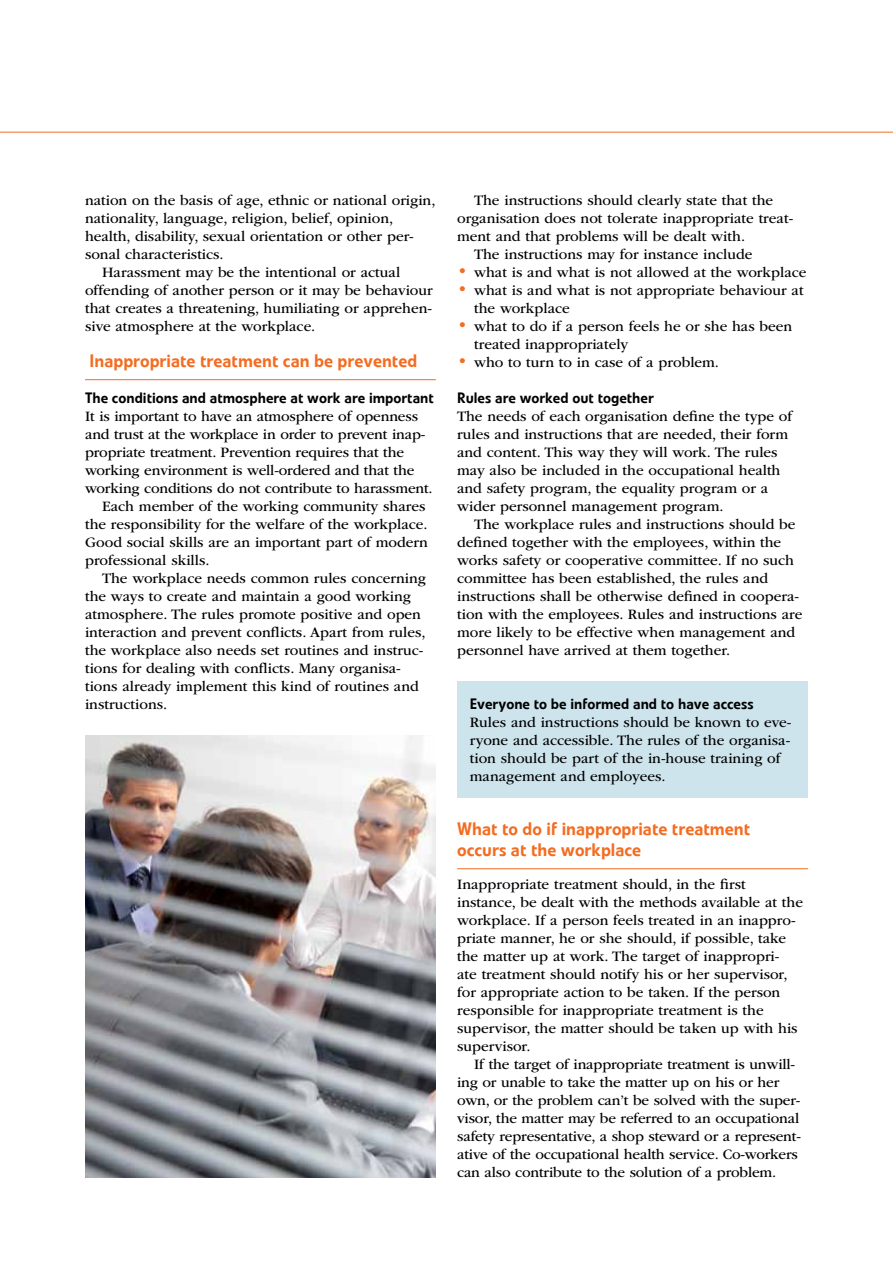
<style>
.page{position:relative;width:893px;height:1263px;background:#fff}
.page>*{position:absolute;margin:0;border:0;box-sizing:border-box;transform-origin:0 0}
.t1{font:500 18px/21px "Veto Com";color:#f36c21}
.t2{font:15px/18px "ITC Garamond Std";color:#000}
.t3{font:500 15px "Veto Com";color:#000}
.s1{font-size:18px;color:#f36c21}
</style>
<div class="page">
<hr style="left:0;top:132px;width:893px;height:1px;background:#f36c21">
<div style="left:457px;top:681px;width:351px;height:117px;background:#cee4ed"></div>
<hr style="left:85px;top:379px;width:351px;height:1px;background:#f36c21">
<hr style="left:457px;top:868px;width:351px;height:1px;background:#f36c21">
<img style="left:85px;top:736px;width:351px;height:442px">
<p class="t2" style="left:85px;top:191px;width:352px">nation on the basis of age, ethnic or national origin,</p>
<p class="t2" style="left:85px;top:209px;width:310px">nationality, language, religion, belief, opinion,</p>
<p class="t2" style="left:85px;top:227px;width:330px">health, disability, sexual orientation or other per-</p>
<p class="t2" style="left:85px;top:245px;width:140px">sonal characteristics.</p>
<p class="t2" style="left:102px;top:263px;width:300px">Harassment may be the intentional or actual</p>
<p class="t2" style="left:85px;top:281px;width:349px">offending of another person or it may be behaviour</p>
<p class="t2" style="left:85px;top:299px;width:348px">that creates a threatening, humiliating or apprehen-</p>
<p class="t2" style="left:85px;top:317px;width:232px">sive atmosphere at the workplace.</p>
<p class="t1" style="left:90px;top:350px;width:329px">Inappropriate treatment can be prevented</p>
<p class="t3" style="left:85px;top:388px;width:350px">The conditions and atmosphere at work are important</p>
<p class="t2" style="left:85px;top:407px;width:335px">It is important to have an atmosphere of openness</p>
<p class="t2" style="left:85px;top:425px;width:342px">and trust at the workplace in order to prevent inap-</p>
<p class="t2" style="left:85px;top:443px;width:320px">propriate treatment. Prevention requires that the</p>
<p class="t2" style="left:85px;top:461px;width:331px">working environment is well-ordered and that the</p>
<p class="t2" style="left:85px;top:479px;width:349px">working conditions do not contribute to harassment.</p>
<p class="t2" style="left:102px;top:497px;width:325px">Each member of the working community shares</p>
<p class="t2" style="left:85px;top:515px;width:344px">the responsibility for the welfare of the workplace.</p>
<p class="t2" style="left:85px;top:533px;width:344px">Good social skills are an important part of modern</p>
<p class="t2" style="left:85px;top:551px;width:126px">professional skills.</p>
<p class="t2" style="left:102px;top:569px;width:326px">The workplace needs common rules concerning</p>
<p class="t2" style="left:85px;top:587px;width:328px">the ways to create and maintain a good working</p>
<p class="t2" style="left:85px;top:605px;width:337px">atmosphere. The rules promote positive and open</p>
<p class="t2" style="left:85px;top:623px;width:342px">interaction and prevent conflicts. Apart from rules,</p>
<p class="t2" style="left:85px;top:641px;width:340px">the workplace also needs set routines and instruc-</p>
<p class="t2" style="left:85px;top:659px;width:317px">tions for dealing with conflicts. Many organisa-</p>
<p class="t2" style="left:85px;top:677px;width:335px">tions already implement this kind of routines and</p>
<p class="t2" style="left:85px;top:695px;width:84px">instructions.</p>
<p class="t2" style="left:474px;top:191px;width:301px">The instructions should clearly state that the</p>
<p class="t2" style="left:457px;top:209px;width:338px">organisation does not tolerate inappropriate treat-</p>
<p class="t2" style="left:457px;top:227px;width:289px">ment and that problems will be dealt with.</p>
<p class="t2" style="left:474px;top:245px;width:280px">The instructions may for instance include</p>
<p class="t2" style="left:457px;top:263px;width:351px"><span class="s1">•</span> what is and what is not allowed at the workplace</p>
<p class="t2" style="left:474px;top:281px;width:331px;text-indent:-17px"><span class="s1">•</span> what is and what is not appropriate behaviour at the workplace</p>
<p class="t2" style="left:474px;top:317px;width:320px;text-indent:-17px"><span class="s1">•</span> what to do if a person feels he or she has been treated inappropriately</p>
<p class="t2" style="left:457px;top:353px;width:263px"><span class="s1">•</span> who to turn to in case of a problem.</p>
<p class="t3" style="left:457px;top:388px;width:198px">Rules are worked out together</p>
<p class="t2" style="left:457px;top:407px;width:337px">The needs of each organisation define the type of rules and instructions that are needed, their form and content. This way they will work. The rules may also be included in the occupational health and safety program, the equality program or a wider personnel management program.</p>
<p class="t2" style="left:457px;top:515px;width:347px;text-indent:17px">The workplace rules and instructions should be defined together with the employees, within the works safety or cooperative committee. If no such committee has been established, the rules and instructions shall be otherwise defined in coopera&shy;tion with the employees. Rules and instructions are more likely to be effective when management and personnel have arrived at them together.</p>
<p class="t3" style="left:470px;top:694px;width:285px">Everyone to be informed and to have access</p>
<p class="t2" style="left:470px;top:713px;width:323px">Rules and instructions should be known to eve&shy;ryone and accessible. The rules of the organisa&shy;tion should be part of the in-house training of management and employees.</p>
<p class="t1" style="left:457px;top:818px;width:295px">What to do if inappropriate treatment occurs at the workplace</p>
<p class="t2" style="left:457px;top:875px;width:347px">Inappropriate treatment should, in the first instance, be dealt with the methods available at the workplace. If a person feels treated in an inappro&shy;priate manner, he or she should, if possible, take the matter up at work. The target of inappropri-<br>ate treatment should notify his or her supervisor, for appropriate action to be taken. If the person responsible for inappropriate treatment is the supervisor, the matter should be taken up with his supervisor.</p>
<p class="t2" style="left:457px;top:1055px;width:345px;text-indent:17px">If the target of inappropriate treatment is unwill&shy;ing or unable to take the matter up on his or her own, or the problem can’t be solved with the super&shy;visor, the matter may be referred to an occupational safety representative, a shop steward or a represent&shy;ative of the occupational health service. Co-workers can also contribute to the solution of a problem.</p>
</div>
